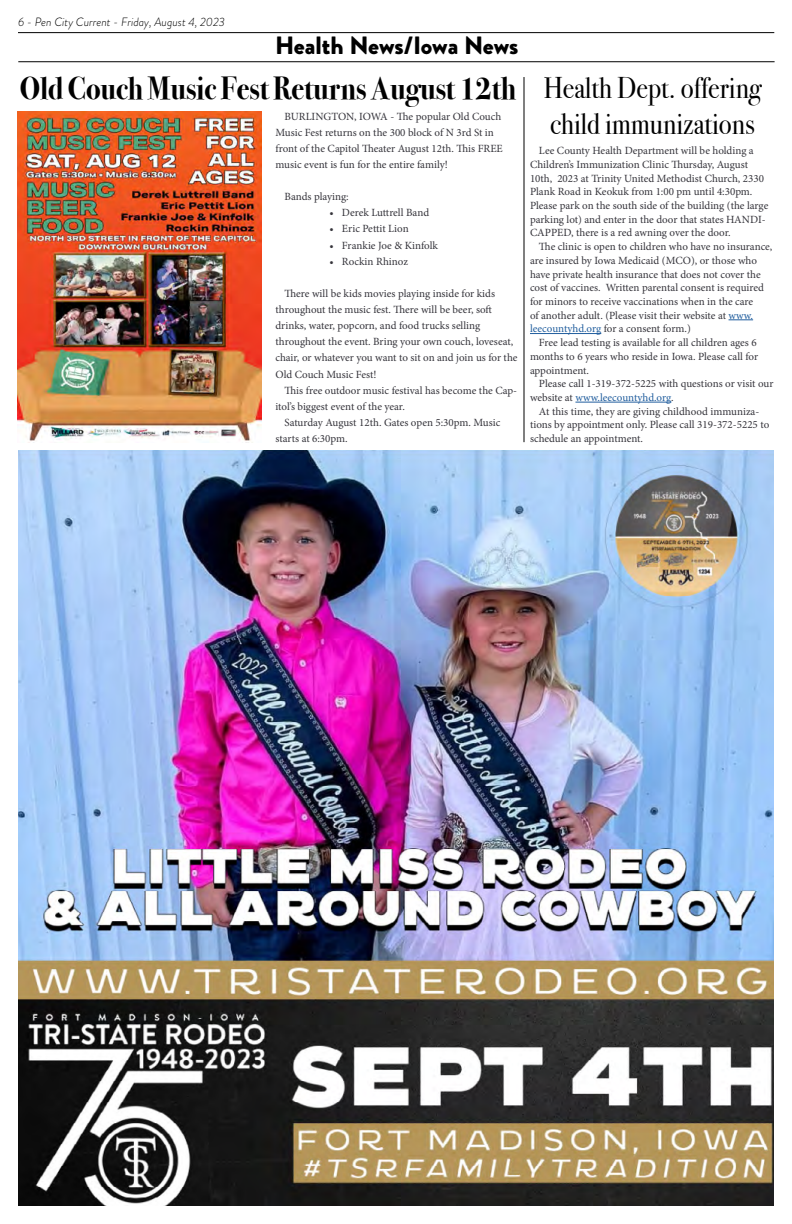
<style>
.page{position:relative;width:792px;height:1224px;background:#fff}
.page>*{position:absolute;margin:0;border:0;box-sizing:border-box;transform-origin:0 0}
.t1{font:700 32px "Bodoni Svty Two ITCTT";color:#000;scale:.9 1}
.t2{font:30px/36px "Bodoni Svty Two ITCTT";color:#000;scale:.9 1}
.t3{font:900 25px "Brandon Grotesque";color:#000}
.t4{font:italic 300 12px "Brandon Grotesque";color:#000}
.t5{font:11px/13.7px "Minion Pro";color:#35343b}
.s1{color:#215e9e}
</style>
<div class="page">
<hr style="left:18px;top:32px;width:756px;height:1px;background:#000">
<hr style="left:18px;top:61px;width:757px;height:1px;background:#000">
<img style="left:18px;top:450px;width:756px;height:756px">
<svg style="left:729px;top:320px;width:24px;height:1px"></svg>
<hr style="left:530px;top:333px;width:71px;height:1px;background:#215e9e">
<hr style="left:575px;top:402px;width:96px;height:1px;background:#215e9e">
<hr style="left:524px;top:77px;width:1px;height:365px;background:#000">
<img style="left:18px;top:112px;width:244px;height:329px">
<p class="t4" style="left:18px;top:14px;width:208px">6 - Pen City Current - Friday, August 4, 2023</p>
<h3 class="t3" style="left:275px;top:28px;width:245px">Health News/Iowa News</h3>
<h1 class="t1" style="left:20px;top:62px;width:553px">Old Couch Music Fest Returns August 12th</h1>
<p class="t5" style="left:276px;top:108px;width:229px;line-height:16.1px;text-indent:9px">BURLINGTON, IOWA - The popular Old Couch Music Fest returns on the 300 block of N 3rd St in front of the Capitol Theater August 12th. This FREE music event is fun for the entire family!</p>
<p class="t5" style="left:284px;top:190px;width:66px">Bands playing:</p>
<p class="t5" style="left:330px;top:206px;width:101px">• Derek Luttrell Band</p>
<p class="t5" style="left:330px;top:222px;width:81px">• Eric Pettit Lion</p>
<p class="t5" style="left:330px;top:238px;width:110px">• Frankie Joe &amp; Kinfolk</p>
<p class="t5" style="left:330px;top:254px;width:80px">• Rockin Rhinoz</p>
<p class="t5" style="left:276px;top:285px;width:244px;line-height:16.1px;text-indent:9px">There will be kids movies playing inside for kids throughout the music fest. There will be beer, soft drinks, water, popcorn, and food trucks selling throughout the event. Bring your own couch, loveseat, chair, or whatever you want to sit on and join us for the Old Couch Music Fest!</p>
<p class="t5" style="left:284px;top:383px;width:234px">This free outdoor music festival has become the Cap-</p>
<p class="t5" style="left:276px;top:400px;width:131px">itol’s biggest event of the year.</p>
<p class="t5" style="left:284px;top:416px;width:217px">Saturday August 12th. Gates open 5:30pm. Music</p>
<p class="t5" style="left:276px;top:432px;width:74px">starts at 6:30pm.</p>
<h2 class="t2" style="left:544px;top:67px;width:244px">Health Dept. offering child immunizations</h2>
<p class="t5" style="left:530px;top:144px;width:240px;text-indent:9px">Lee County Health Department will be holding a Children’s Immunization Clinic Thursday, August 10th, 2023 at Trinity United Methodist Church, 2330<br>Plank Road in Keokuk from 1:00 pm until 4:30pm.<br>Please park on the south side of the building (the large parking lot) and enter in the door that states HANDI-CAPPED, there is a red awning over the door.</p>
<p class="t5" style="left:530px;top:240px;width:244px;text-indent:9px">The clinic is open to children who have no insurance, are insured by Iowa Medicaid (MCO), or those who have private health insurance that does not cover the cost of vaccines. Written parental consent is required for minors to receive vaccinations when in the care<br>of another adult. (Please visit their website at <span class="s1">www. leecountyhd.org</span> for a consent form.)</p>
<p class="t5" style="left:530px;top:336px;width:230px;text-indent:9px">Free lead testing is available for all children ages 6 months to 6 years who reside in Iowa. Please call for appointment.</p>
<p class="t5" style="left:530px;top:377px;width:245px;text-indent:9px">Please call 1-319-372-5225 with questions or visit our website at <span class="s1">www.leecountyhd.org</span>.</p>
<p class="t5" style="left:530px;top:404px;width:241px;text-indent:9px">At this time, they are giving childhood immuniza&shy;tions by appointment only. Please call 319-372-5225 to schedule an appointment.</p>
</div>
